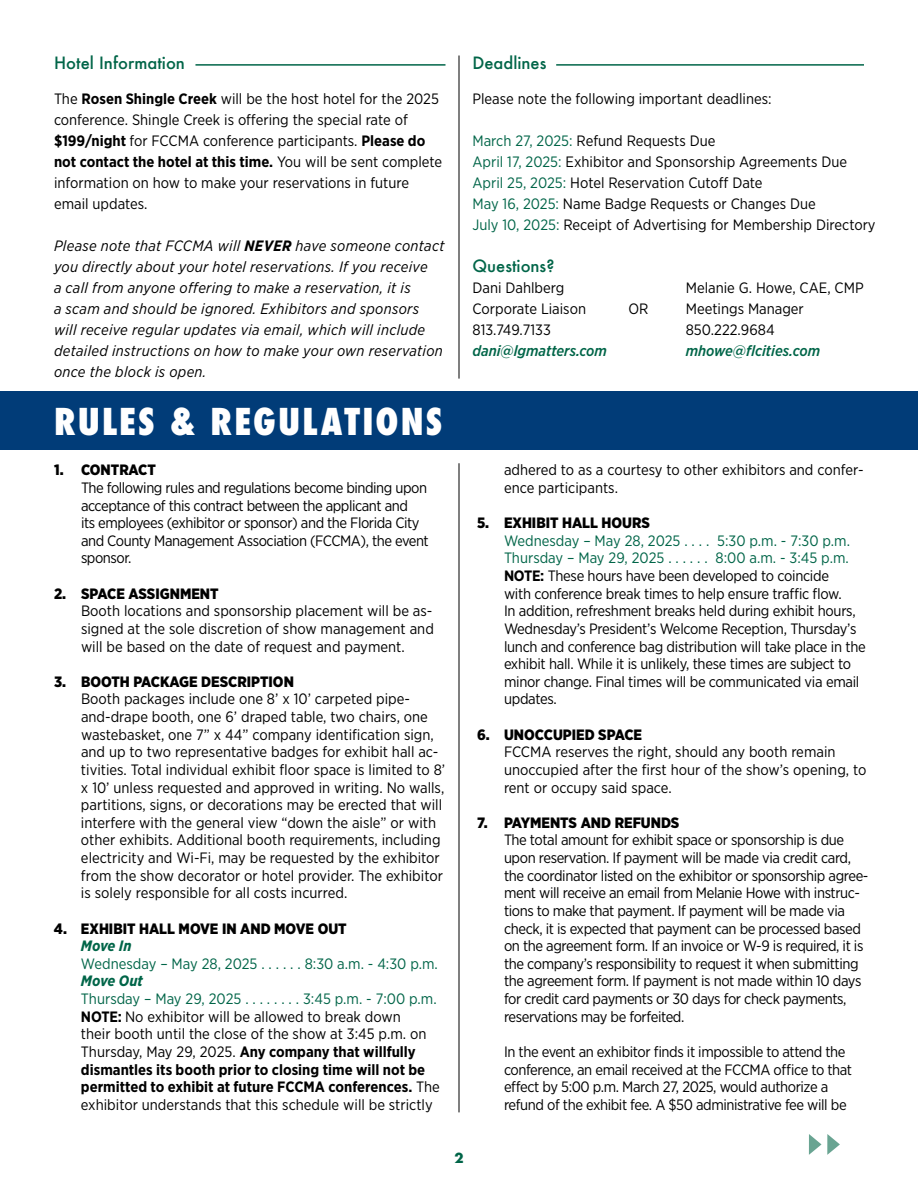
<style>
.page{position:relative;width:918px;height:1188px;background:#fff}
.page>*{position:absolute;margin:0;border:0;box-sizing:border-box;transform-origin:0 0}
.t1{font:800 condensed 36px "Futura";letter-spacing:.06em;color:#fff}
.t2{font:500 16.5px "Futura";color:#006548}
.t3{font:15px/17.5px "Gotham Narrow";letter-spacing:-.015em;color:#000}
.t4{font:italic 15px/21px "Gotham Narrow";letter-spacing:.02em;color:#000}
.t5{font:900 15px "Gotham Narrow";color:#000}
.t6{font:15px "Gotham Narrow";color:#006548}
.t7{font:italic 500 15px "Gotham Narrow";color:#006548}
.t8{font:italic 700 15px "Gotham Narrow";color:#006548}
.t9{font:700 13.5px "Futura";color:#006548}
.s1{font-weight:700}
.s2{color:#006548}
</style>
<div class="page">
<div style="left:0;top:391px;width:918px;height:59px;background:#013c78"></div>
<hr style="left:459px;top:56px;width:1px;height:323px;background:#000">
<hr style="left:195px;top:64px;width:251px;height:2px;background:#006548">
<hr style="left:556px;top:64px;width:308px;height:2px;background:#006548">
<hr style="left:459px;top:463px;width:1px;height:649px;background:#000">
<svg style="left:809px;top:1134px;width:31px;height:21px"></svg>
<p class="t2" style="left:54px;top:52px;width:132px">Hotel Information</p>
<p class="t3" style="left:54px;top:88px;width:390px;line-height:21px">The <span class="s1">Rosen Shingle Creek</span> will be the host hotel for the 2025 conference. Shingle Creek is offering the special rate of <span class="s1">$199/night</span> for FCCMA conference participants. <span class="s1">Please do not contact the hotel at this time.</span> You will be sent complete information on how to make your reservations in future email updates.</p>
<p class="t4" style="left:54px;top:235px;width:392px">Please note that FCCMA will <span class="s1">NEVER</span> have someone contact you directly about your hotel reservations. If you receive<br>a call from anyone offering to make a reservation, it is<br>a scam and should be ignored. Exhibitors and sponsors will receive regular updates via email, which will include detailed instructions on how to make your own reservation once the block is open.</p>
<h1 class="t1" style="left:54px;top:397px;width:390px">RULES &amp; REGULATIONS</h1>
<p class="t5" style="left:54px;top:460px;width:104px">1. CONTRACT</p>
<p class="t3" style="left:81px;top:478px;width:349px">The following rules and regulations become binding upon acceptance of this contract between the applicant and<br>its employees (exhibitor or sponsor) and the Florida City and County Management Association (FCCMA), the event sponsor.</p>
<p class="t5" style="left:54px;top:583px;width:166px">2. SPACE ASSIGNMENT</p>
<p class="t3" style="left:81px;top:602px;width:354px;text-align:justify">Booth locations and sponsorship placement will be as&shy;signed at the sole discretion of show management and will be based on the date of request and payment.</p>
<p class="t5" style="left:54px;top:672px;width:241px">3. BOOTH PACKAGE DESCRIPTION</p>
<p class="t3" style="left:81px;top:690px;width:366px">Booth packages include one 8’ x 10’ carpeted pipe&shy;and-drape booth, one 6’ draped table, two chairs, one wastebasket, one 7” x 44” company identification sign, and up to two representative badges for exhibit hall ac&shy;tivities. Total individual exhibit floor space is limited to 8’ x 10’ unless requested and approved in writing. No walls, partitions, signs, or decorations may be erected that will interfere with the general view “down the aisle” or with other exhibits. Additional booth requirements, including electricity and Wi-Fi, may be requested by the exhibitor from the show decorator or hotel provider. The exhibitor is solely responsible for all costs incurred.</p>
<p class="t5" style="left:54px;top:918px;width:294px">4. EXHIBIT HALL MOVE IN AND MOVE OUT</p>
<p class="t8" style="left:81px;top:936px;width:52px">Move In</p>
<p class="t6" style="left:81px;top:954px;width:358px">Wednesday – May 28, 2025 . . . . . . 8:30 a.m. - 4:30 p.m.</p>
<p class="t8" style="left:81px;top:971px;width:63px">Move Out</p>
<p class="t3" style="left:81px;top:990px;width:360px"><span class="s2">Thursday – May 29, 2025 . . . . . . . . 3:45 p.m. - 7:00 p.m.<br></span><span class="s1">NOTE:</span> No exhibitor will be allowed to break down<br>their booth until the close of the show at 3:45 p.m. on Thursday, May 29, 2025. <span class="s1">Any company that willfully dismantles its booth prior to closing time will not be permitted to exhibit at future FCCMA conferences.</span> The exhibitor understands that this schedule will be strictly</p>
<p class="t2" style="left:472px;top:52px;width:75px">Deadlines</p>
<p class="t3" style="left:472px;top:89px;width:301px">Please note the following important deadlines:</p>
<p class="t3" style="left:472px;top:130px;width:405px;line-height:21px"><span class="s2">March 27, 2025:</span> Refund Requests Due<br><span class="s2">April 17, 2025:</span> Exhibitor and Sponsorship Agreements Due <span class="s2">April 25, 2025:</span> Hotel Reservation Cutoff Date<br><span class="s2">May 16, 2025:</span> Name Badge Requests or Changes Due<br><span class="s2">July 10, 2025:</span> Receipt of Advertising for Membership Directory</p>
<p class="t2" style="left:472px;top:254px;width:83px">Questions?</p>
<p class="t3" style="left:472px;top:277px;width:115px;line-height:21px">Dani Dahlberg<br>Corporate Liaison<br>813.749.7133</p>
<p class="t7" style="left:472px;top:341px;width:136px">dani@lgmatters.com</p>
<p class="t3" style="left:686px;top:277px;width:180px;line-height:21px">Melanie G. Howe, CAE, CMP<br>Meetings Manager<br>850.222.9684</p>
<p class="t7" style="left:686px;top:341px;width:136px">mhowe@flcities.com</p>
<p class="t3" style="left:628px;top:299px;width:22px">OR</p>
<p class="t3" style="left:504px;top:461px;width:361px">adhered to as a courtesy to other exhibitors and confer&shy;ence participants.</p>
<p class="t5" style="left:477px;top:513px;width:175px">5. EXHIBIT HALL HOURS</p>
<p class="t3" style="left:504px;top:531px;width:363px"><span class="s2">Wednesday – May 28, 2025 . . . . 5:30 p.m. - 7:30 p.m.<br>Thursday – May 29, 2025 . . . . . . 8:00 a.m. - 3:45 p.m.<br></span><span class="s1">NOTE:</span> These hours have been developed to coincide<br>with conference break times to help ensure traffic flow.<br>In addition, refreshment breaks held during exhibit hours, Wednesday’s President’s Welcome Reception, Thursday’s lunch and conference bag distribution will take place in the exhibit hall. While it is unlikely, these times are subject to minor change. Final times will be communicated via email updates.</p>
<p class="t5" style="left:477px;top:724px;width:167px">6. UNOCCUPIED SPACE</p>
<p class="t3" style="left:504px;top:743px;width:364px">FCCMA reserves the right, should any booth remain unoccupied after the first hour of the show’s opening, to rent or occupy said space.</p>
<p class="t5" style="left:477px;top:813px;width:204px">7. PAYMENTS AND REFUNDS</p>
<p class="t3" style="left:504px;top:831px;width:366px">The total amount for exhibit space or sponsorship is due upon reservation. If payment will be made via credit card, the coordinator listed on the exhibitor or sponsorship agree&shy;ment will receive an email from Melanie Howe with instruc&shy;tions to make that payment. If payment will be made via check, it is expected that payment can be processed based on the agreement form. If an invoice or W-9 is required, it is the company’s responsibility to request it when submitting the agreement form. If payment is not made within 10 days for credit card payments or 30 days for check payments, reservations may be forfeited.</p>
<p class="t3" style="left:504px;top:1043px;width:350px">In the event an exhibitor finds it impossible to attend the conference, an email received at the FCCMA office to that effect by 5:00 p.m. March 27, 2025, would authorize a refund of the exhibit fee. A $50 administrative fee will be</p>
<p class="t9" style="left:454px;top:1148px;width:11px">2</p>
</div>
